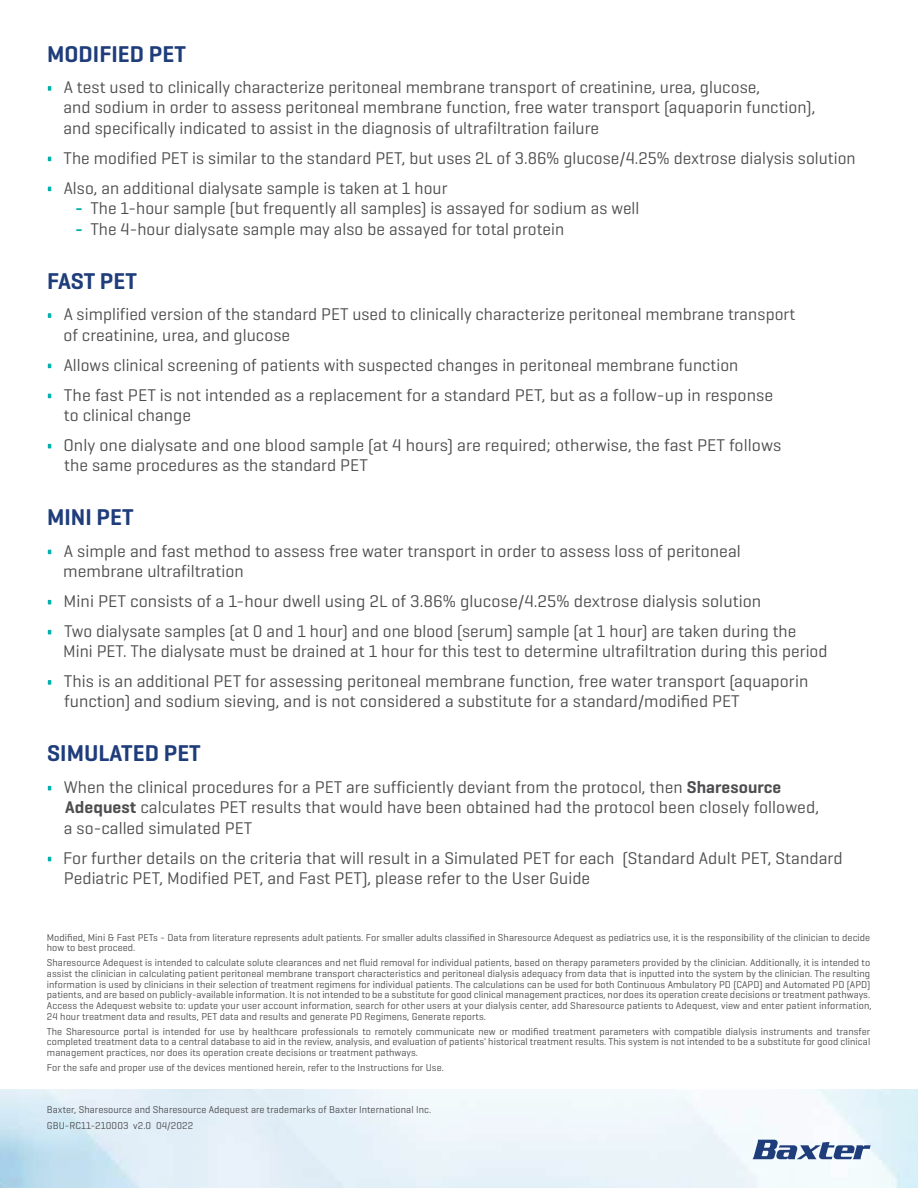
<style>
.page{position:relative;width:918px;height:1188px;background:#fff}
.page>*{position:absolute;margin:0;border:0;box-sizing:border-box;transform-origin:0 0}
.t1{font:600 23.25px "Geogrotesque";letter-spacing:.005em;color:#1f3d7b}
.t2{font:17.25px/20.2px "Geogrotesque";letter-spacing:.005em;color:#4d4d4f}
.t3{font:10.2px/10.6px "Geogrotesque";letter-spacing:.005em;color:#4d4d4f}
.s1{font-weight:600;color:#00b0ad}
.s2{font-weight:600;font-size:16.8px;color:#00b0ad}
.s3{font-weight:600}
</style>
<div class="page">
<svg style="left:48px;top:86px;width:3px;height:5px"></svg>
<svg style="left:48px;top:313px;width:3px;height:5px"></svg>
<svg style="left:48px;top:680px;width:3px;height:5px"></svg>
<svg style="left:753px;top:1140px;width:118px;height:19px"></svg>
<h1 class="t1" style="left:47px;top:39px;width:140px">MODIFIED PET</h1>
<p class="t2" style="left:63px;top:77px;width:753px;text-indent:-16px"><span class="s1">•</span> A test used to clinically characterize peritoneal membrane transport of creatinine, urea, glucose,<br>and sodium in order to assess peritoneal membrane function, free water transport (aquaporin function), and specifically indicated to assist in the diagnosis of ultrafiltration failure</p>
<p class="t2" style="left:47px;top:147px;width:810px"><span class="s1">•</span> The modified PET is similar to the standard PET, but uses 2L of 3.86% glucose/4.25% dextrose dialysis solution</p>
<p class="t2" style="left:47px;top:177px;width:402px"><span class="s1">•</span> Also, an additional dialysate sample is taken at 1 hour</p>
<p class="t2" style="left:75px;top:198px;width:565px"><span class="s2">-</span> The 1-hour sample (but frequently all samples) is assayed for sodium as well</p>
<p class="t2" style="left:75px;top:218px;width:490px"><span class="s2">-</span> The 4-hour dialysate sample may also be assayed for total protein</p>
<h1 class="t1" style="left:47px;top:266px;width:91px">FAST PET</h1>
<p class="t2" style="left:64px;top:304px;width:733px;text-indent:-17px"><span class="s1">•</span> A simplified version of the standard PET used to clinically characterize peritoneal membrane transport of creatinine, urea, and glucose</p>
<p class="t2" style="left:47px;top:354px;width:693px"><span class="s1">•</span> Allows clinical screening of patients with suspected changes in peritoneal membrane function</p>
<p class="t2" style="left:64px;top:384px;width:711px;text-indent:-17px"><span class="s1">•</span> The fast PET is not intended as a replacement for a standard PET, but as a follow-up in response to clinical change</p>
<p class="t2" style="left:64px;top:434px;width:719px;text-indent:-17px"><span class="s1">•</span> Only one dialysate and one blood sample (at 4 hours) are required; otherwise, the fast PET follows the same procedures as the standard PET</p>
<h1 class="t1" style="left:47px;top:503px;width:88px">MINI PET</h1>
<p class="t2" style="left:63px;top:540px;width:679px;text-indent:-16px"><span class="s1">•</span> A simple and fast method to assess free water transport in order to assess loss of peritoneal membrane ultrafiltration</p>
<p class="t2" style="left:47px;top:590px;width:716px"><span class="s1">•</span> Mini PET consists of a 1-hour dwell using 2L of 3.86% glucose/4.25% dextrose dialysis solution</p>
<p class="t2" style="left:63px;top:620px;width:766px;text-indent:-16px"><span class="s1">•</span> Two dialysate samples (at 0 and 1 hour) and one blood (serum) sample (at 1 hour) are taken during the<br>Mini PET. The dialysate must be drained at 1 hour for this test to determine ultrafiltration during this period</p>
<p class="t2" style="left:64px;top:671px;width:746px;text-indent:-17px"><span class="s1">•</span> This is an additional PET for assessing peritoneal membrane function, free water transport (aquaporin function) and sodium sieving, and is not considered a substitute for a standard/modified PET</p>
<h1 class="t1" style="left:47px;top:739px;width:155px">SIMULATED PET</h1>
<p class="t2" style="left:64px;top:776px;width:757px;text-indent:-17px"><span class="s1">•</span> When the clinical procedures for a PET are sufficiently deviant from the protocol, then <span class="s3">Sharesource<br>Adequest</span> calculates PET results that would have been obtained had the protocol been closely followed, a so-called simulated PET</p>
<p class="t2" style="left:64px;top:847px;width:780px;text-indent:-17px"><span class="s1">•</span> For further details on the criteria that will result in a Simulated PET for each (Standard Adult PET, Standard<br>Pediatric PET, Modified PET, and Fast PET), please refer to the User Guide</p>
<p class="t3" style="left:47px;top:932px;width:825px">Modified, Mini &amp; Fast PETs - Data from literature represents adult patients. For smaller adults classified in Sharesource Adequest as pediatrics use, it is the responsibility of the clinician to decide how to best proceed.</p>
<p class="t3" style="left:47px;top:957px;width:826px">Sharesource Adequest is intended to calculate solute clearances and net fluid removal for individual patients, based on therapy parameters provided by the clinician. Additionally, it is intended to assist the clinician in calculating patient peritoneal membrane transport characteristics and peritoneal dialysis adequacy from data that is inputted into the system by the clinician. The resulting information is used by clinicians in their selection of treatment regimens for individual patients. The calculations can be used for both Continuous Ambulatory PD (CAPD) and Automated PD (APD) patients, and are based on publicly-available information. It is not intended to be a substitute for good clinical management practices, nor does its operation create decisions or treatment pathways.<br>Access the Adequest website to: update your user account information, search for other users at your dialysis center, add Sharesource patients to Adequest, view and enter patient information, 24 hour treatment data and results, PET data and results and generate PD Regimens, Generate reports.</p>
<p class="t3" style="left:47px;top:1026px;width:825px;text-align:justify">The Sharesource portal is intended for use by healthcare professionals to remotely communicate new or modified treatment parameters with compatible dialysis instruments and transfer completed treatment data to a central database to aid in the review, analysis, and evaluation of patients' historical treatment results. This system is not intended to be a substitute for good clinical management practices, nor does its operation create decisions or treatment pathways.</p>
<p class="t3" style="left:47px;top:1062px;width:399px">For the safe and proper use of the devices mentioned herein, refer to the Instructions for Use.</p>
<p class="t3" style="left:47px;top:1102px;width:386px;line-height:15.8px">Baxter, Sharesource and Sharesource Adequest are trademarks of Baxter International Inc.<br>GBU-RC11-210003 v2.0 04/2022</p>
</div>
